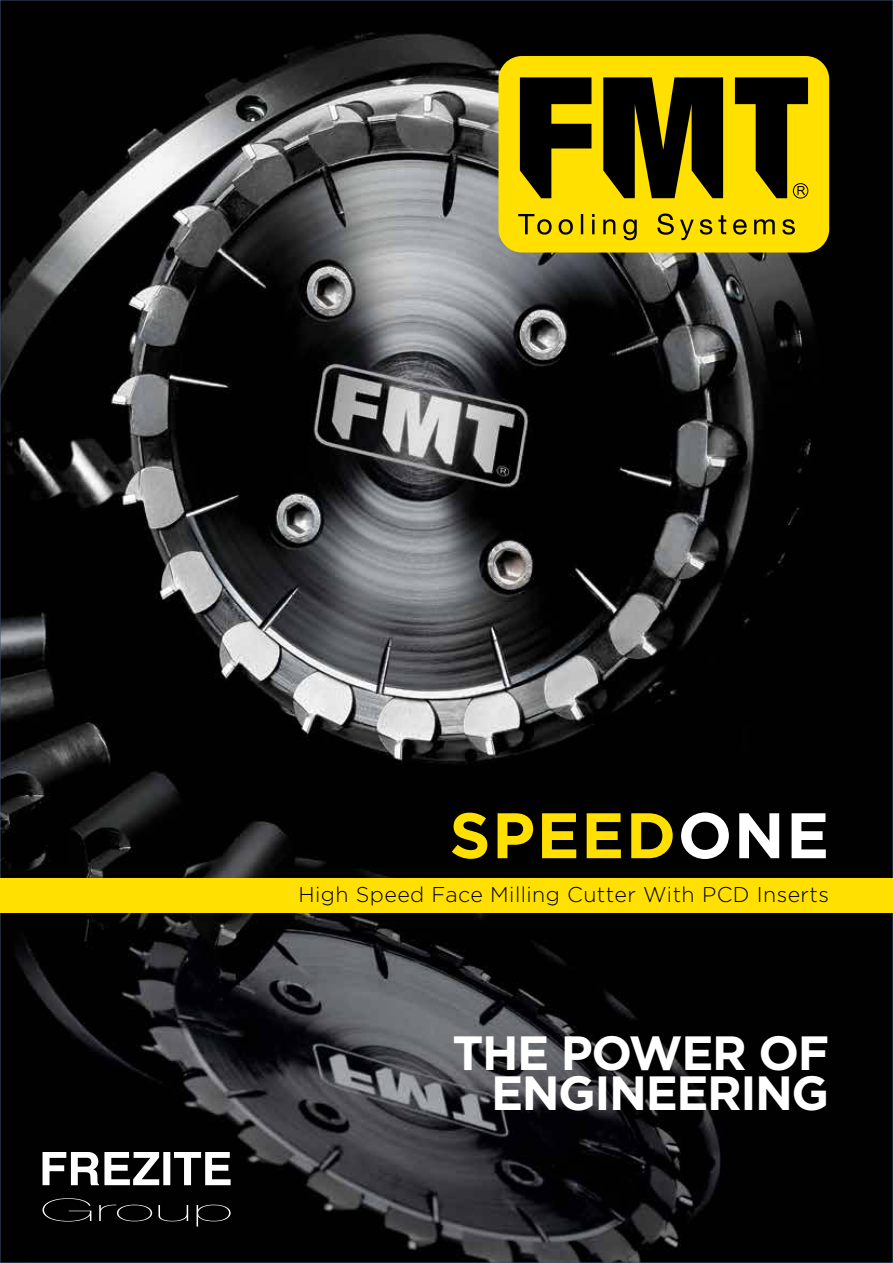
<style>
.page{position:relative;width:893px;height:1263px;background:#fff}
.page>*{position:absolute;margin:0;border:0;box-sizing:border-box;transform-origin:0 0}
.t1{font:700 64.2px "Gotham";letter-spacing:.025em;color:#ffe000}
.t2{font:700 48px/40.5px "Gotham";letter-spacing:-.03em;color:#fff;text-align:right}
.t3{font:300 21.3px "Gotham";letter-spacing:.02em;color:#000}
.s1{color:#fff}
</style>
<div class="page">
<img style="left:2px;top:2px;width:889px;height:1259px">
<div style="left:0;top:878px;width:893px;height:34px;background:#ffe000"></div>
<div style="left:498px;top:56px;width:331px;height:197px;background:#ffe000;border-radius:23px"></div>
<svg style="left:520px;top:77px;width:71px;height:121px"></svg>
<div style="left:793px;top:183px;width:15px;height:16px;border:1px solid #000;border-radius:50%"></div>
<svg style="left:735px;top:77px;width:73px;height:121px"></svg>
<svg style="left:603px;top:77px;width:120px;height:121px"></svg>
<svg style="left:518px;top:213px;width:277px;height:27px"></svg>
<svg style="left:43px;top:1152px;width:188px;height:33px"></svg>
<svg style="left:43px;top:1198px;width:188px;height:28px;background:#131313"></svg>
<h1 class="t1" style="left:449px;top:793px;width:381px">SPEED<span class="s1">ONE</span></h1>
<p class="t3" style="left:299px;top:881px;width:532px">High Speed Face Milling Cutter With PCD Inserts</p>
<h2 class="t2" style="left:452px;top:1032px;width:378px">THE POWER OF<br>ENGINEERING</h2>
</div>
